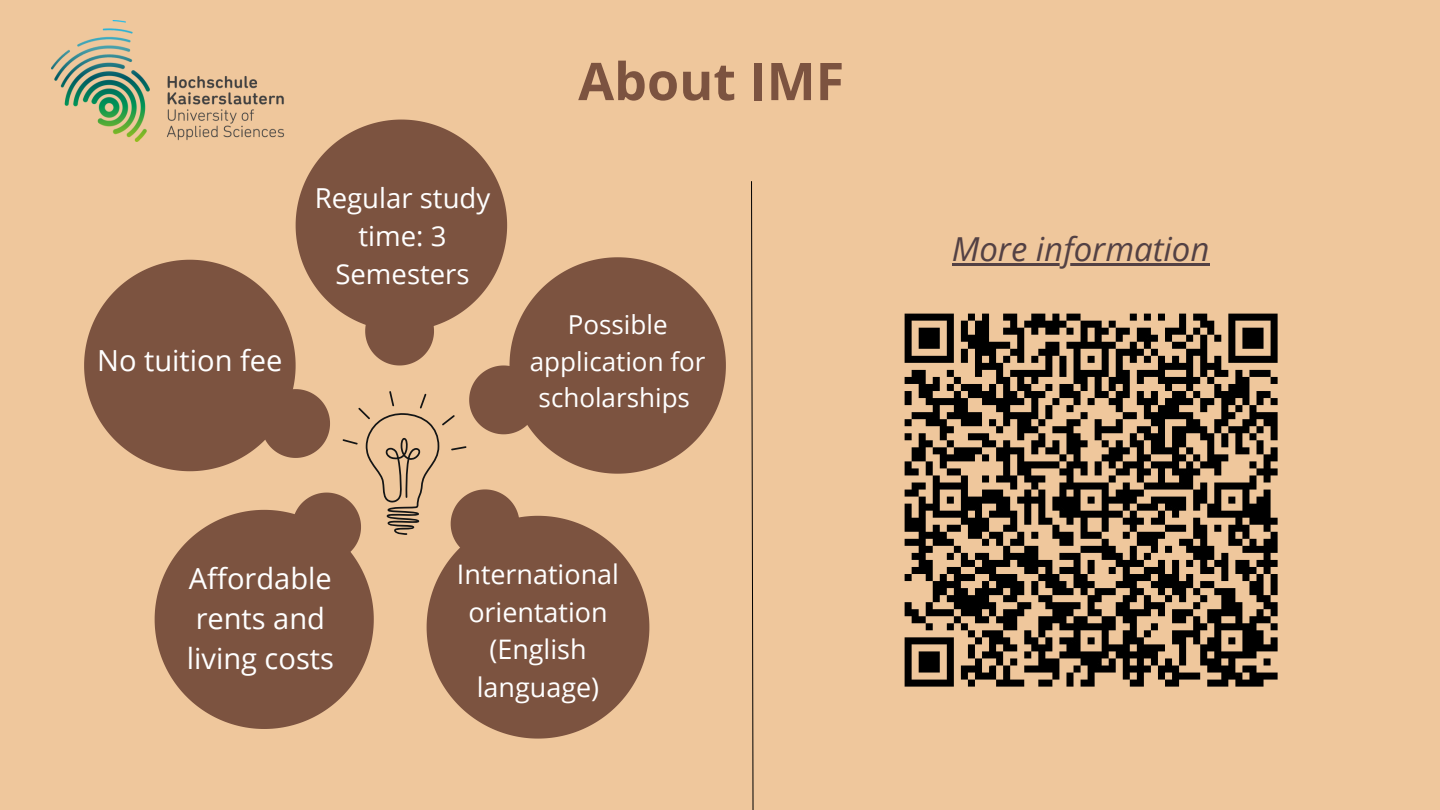
<style>
.page{position:relative;width:1440px;height:810px;background:#efc79c}
.page>*{position:absolute;margin:0;border:0;box-sizing:border-box;transform-origin:0 0}
.t1{font:700 52px "Open Sans";color:#7c5340}
.t2{font:italic 33.1px "Open Sans";color:#534144}
.t3{font:29.1px/40.2px "Open Sans";color:#fff;text-align:center}
.t4{font:27.5px/38.3px "Open Sans";color:#fff;text-align:center}
.t5{font:26.9px/37.5px "Open Sans";color:#fff;text-align:center}
.t6{font:26px/36.2px "Open Sans";color:#fff;text-align:center}
</style>
<div class="page">
<img style="left:904px;top:313px;width:374px;height:374px">
<img style="left:52px;top:20px;width:232px;height:100px">
<svg style="left:751px;top:181px;width:3px;height:629px"></svg>
<svg style="left:538px;top:257px;width:188px;height:217px;fill:#7c5340"></svg>
<svg style="left:427px;top:516px;width:222px;height:223px;fill:#7c5340"></svg>
<svg style="left:155px;top:561px;width:219px;height:168px;fill:#7c5340"></svg>
<svg style="left:84px;top:120px;width:454px;height:441px"></svg>
<hr style="left:952px;top:263px;width:258px;height:3px;background:#534144">
<p class="t3" style="left:97px;top:340px;width:187px">No tuition fee</p>
<p class="t4" style="left:315px;top:178px;width:177px">Regular study time: 3<br>Semesters</p>
<h3 class="t1" style="left:578px;top:45px;width:267px">About IMF</h3>
<h3 class="t6" style="left:530px;top:306px;width:177px">Possible application for scholarships</h3>
<p class="t3" style="left:187px;top:557px;width:149px">Affordable rents and living costs</p>
<p class="t5" style="left:457px;top:555px;width:164px">International orientation (English language)</p>
<p class="t2" style="left:952px;top:225px;width:259px">More information</p>
</div>
